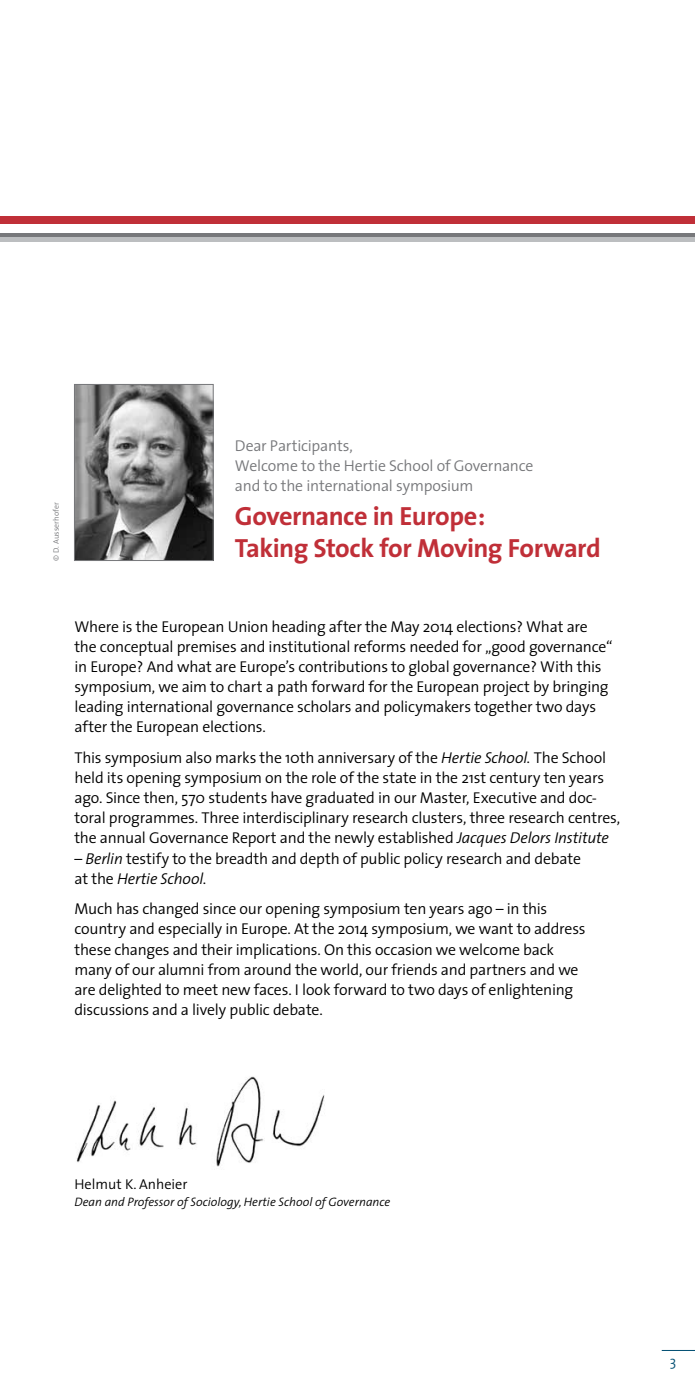
<style>
.page{position:relative;width:695px;height:1389px;background:#fff}
.page>*{position:absolute;margin:0;border:0;box-sizing:border-box;transform-origin:0 0}
.t1{font:700 26.43px "The Sans";letter-spacing:-.02em;color:#c02f38}
.t2{font:300 15.75px/20.1px "The Sans";letter-spacing:-.015em;color:#000}
.t3{font:300 15.75px/20.1px "The Sans";letter-spacing:-.01em;color:#77787b}
.t4{font:300 14.35px "The Sans";color:#000}
.t5{font:300 14px "The Sans";color:#004e72}
.t6{font:italic 300 12.25px "The Sans";color:#000}
.t7{font:300 7.88px "The Sans";letter-spacing:.01em;color:#77787b}
.s1{font-style:italic}
</style>
<div class="page">
<img style="left:76px;top:1076px;width:249px;height:91px">
<div style="left:0;top:216px;width:207px;height:8px;background:#c02f38"></div>
<div style="left:0;top:233px;width:207px;height:5px;background:#77787b"></div>
<hr style="left:0;top:238px;width:207px;height:4px;background:#bcbec0">
<div style="left:177px;top:216px;width:331px;height:8px;background:#c02f38"></div>
<div style="left:177px;top:233px;width:331px;height:5px;background:#77787b"></div>
<hr style="left:177px;top:238px;width:331px;height:4px;background:#bcbec0">
<div style="left:478px;top:216px;width:216px;height:8px;background:#c02f38"></div>
<div style="left:478px;top:233px;width:216px;height:5px;background:#77787b"></div>
<hr style="left:478px;top:238px;width:216px;height:4px;background:#bcbec0">
<hr style="left:661px;top:1350px;width:33px;height:1px;background:#004e72">
<img style="left:76px;top:386px;width:135px;height:173px">
<div style="left:74px;top:384px;width:139px;height:177px;border:1px solid #77787b"></div>
<p class="t7" style="left:50px;top:561px;width:60px;rotate:-90deg">© D. Ausserhofer</p>
<p class="t3" style="left:235px;top:435px;width:300px">Dear Participants,<br>Welcome to the Hertie School of Governance and to the international symposium</p>
<h1 class="t1" style="left:235px;top:494px;width:252px">Governance in Europe:</h1>
<h1 class="t1" style="left:235px;top:526px;width:367px">Taking Stock for Moving Forward</h1>
<p class="t2" style="left:74px;top:616px;width:539px">Where is the European Union heading after the May 2014 elections? What are the conceptual premises and institutional reforms needed for „good governance“ in Europe? And what are Europe’s contributions to global governance? With this symposium, we aim to chart a path forward for the European project by bringing leading international governance scholars and policymakers together two days after the European elections.</p>
<p class="t2" style="left:74px;top:747px;width:547px">This symposium also marks the 10th anniversary of the <span class="s1">Hertie School.</span> The School held its opening symposium on the role of the state in the 21st century ten years ago. Since then, 570 students have graduated in our Master, Executive and doc&shy;toral programmes. Three interdisciplinary research clusters, three research centres, the annual Governance Report and the newly established <span class="s1">Jacques Delors Institute</span></p>
<p class="t2" style="left:74px;top:848px;width:508px"><span class="s1">– Berlin</span> testify to the breadth and depth of public policy research and debate at the <span class="s1">Hertie School</span>.</p>
<p class="t2" style="left:74px;top:898px;width:512px">Much has changed since our opening symposium ten years ago – in this country and especially in Europe. At the 2014 symposium, we want to address these changes and their implications. On this occasion we welcome back many of our alumni from around the world, our friends and partners and we are delighted to meet new faces. I look forward to two days of enlightening discussions and a lively public debate.</p>
<p class="t4" style="left:74px;top:1172px;width:115px">Helmut K. Anheier</p>
<p class="t6" style="left:74px;top:1191px;width:317px">Dean and Professor of Sociology, Hertie School of Governance</p>
<p class="t5" style="left:669px;top:1350px;width:8px">3</p>
</div>
